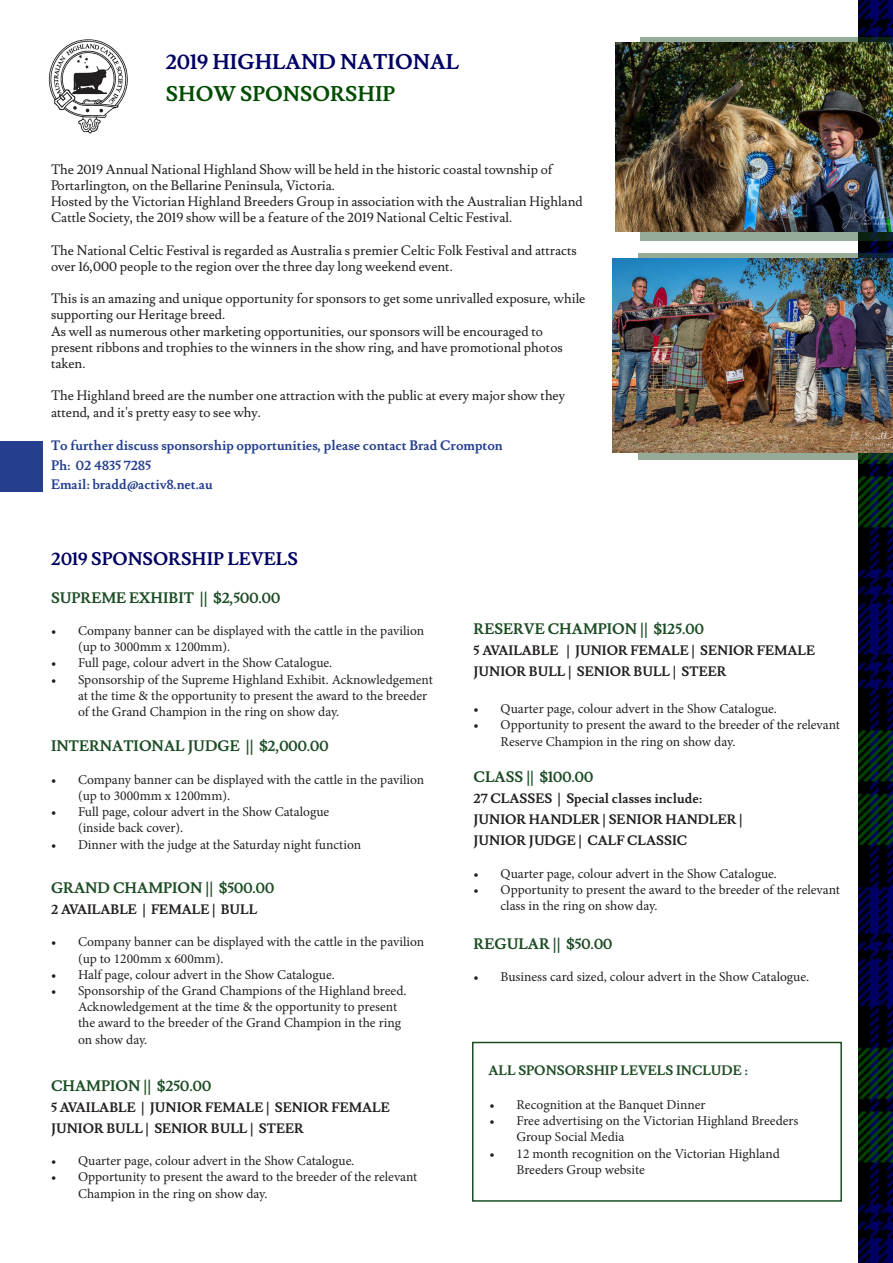
<style>
.page{position:relative;width:893px;height:1263px;background:#fff}
.page>*{position:absolute;margin:0;border:0;box-sizing:border-box;transform-origin:0 0}
.t1{font:700 21px "Lusitana";color:#000064}
.t2{font:700 21px "Lusitana";color:#004c00}
.t3{font:700 18px "Lusitana";color:#000064}
.t4{font:700 15px "Lusitana";color:#1c4c24}
.t5{font:13.5px/16.2px "Minion Pro";color:#231f20}
.t6{font:13.5px/16.2px "Lusitana";color:#231f20}
.t7{font:700 13.5px/21px "Lusitana";color:#231f20}
.t8{font:700 13.5px/19.5px "Lusitana";color:#253f8e}
.t9{font:700 13.5px "Lusitana";color:#1c4c24}
</style>
<div class="page">
<div style="left:0;top:441px;width:43px;height:50px;background:#253f8e"></div>
<img style="left:858px;top:0;width:35px;height:1263px">
<svg style="left:640px;top:38px;width:253px;height:203px;background:#798c7c"></svg>
<svg style="left:638px;top:254px;width:255px;height:206px;background:#829a88"></svg>
<img style="left:615px;top:43px;width:278px;height:188px">
<img style="left:612px;top:258px;width:281px;height:195px">
<svg style="left:49px;top:39px;width:79px;height:94px"></svg>
<div style="left:472px;top:1042px;width:370px;height:160px;background:#fff;border:2px solid #1c4c24"></div>
<p class="t1" style="left:166px;top:49px;width:295px">2019 HIGHLAND NATIONAL</p>
<p class="t2" style="left:166px;top:81px;width:231px">SHOW SPONSORSHIP</p>
<p class="t6" style="left:51px;top:161px;width:504px">The 2019 Annual National Highland Show will be held in the historic coastal township of<br>Portarlington, on the Bellarine Peninsula, Victoria.</p>
<p class="t6" style="left:51px;top:194px;width:533px">Hosted by the Victorian Highland Breeders Group in association with the Australian Highland<br>Cattle Society, the 2019 show will be a feature of the 2019 National Celtic Festival.</p>
<p class="t6" style="left:51px;top:242px;width:527px">The National Celtic Festival is regarded as Australia’s premier Celtic Folk Festival and attracts over 16,000 people to the region over the three day long weekend event.</p>
<p class="t6" style="left:51px;top:291px;width:536px">This is an amazing and unique opportunity for sponsors to get some unrivalled exposure, while supporting our Heritage breed.</p>
<p class="t6" style="left:51px;top:323px;width:513px">As well as numerous other marketing opportunities, our sponsors will be encouraged to present ribbons and trophies to the winners in the show ring, and have promotional photos taken.</p>
<p class="t6" style="left:51px;top:388px;width:516px">The Highland breed are the number one attraction with the public at every major show they attend, and it's pretty easy to see why.</p>
<p class="t8" style="left:51px;top:436px;width:453px">To further discuss sponsorship opportunities, please contact Brad Crompton<br>Ph: 02 4835 7285</p>
<p class="t8" style="left:51px;top:475px;width:163px">Email: bradd@activ8.net.au</p>
<p class="t3" style="left:51px;top:548px;width:248px">2019 SPONSORSHIP LEVELS</p>
<p class="t4" style="left:51px;top:588px;width:231px">SUPREME EXHIBIT || $2,500.00</p>
<p class="t5" style="left:78px;top:623px;width:348px;text-indent:-27px">• Company banner can be displayed with the cattle in the pavilion (up to 3000mm x 1200mm).</p>
<p class="t5" style="left:51px;top:655px;width:283px">• Full page, colour advert in the Show Catalogue.</p>
<p class="t5" style="left:78px;top:671px;width:356px;text-indent:-27px">• Sponsorship of the Supreme Highland Exhibit. Acknowledgement at the time &amp; the opportunity to present the award to the breeder of the Grand Champion in the ring on show day.</p>
<p class="t4" style="left:51px;top:737px;width:279px">INTERNATIONAL JUDGE || $2,000.00</p>
<p class="t5" style="left:78px;top:771px;width:348px;text-indent:-27px">• Company banner can be displayed with the cattle in the pavilion (up to 3000mm x 1200mm).</p>
<p class="t5" style="left:78px;top:804px;width:253px;text-indent:-27px">• Full page, colour advert in the Show Catalogue (inside back cover).</p>
<p class="t5" style="left:51px;top:836px;width:312px">• Dinner with the judge at the Saturday night function</p>
<p class="t4" style="left:51px;top:878px;width:225px">GRAND CHAMPION || $500.00</p>
<p class="t7" style="left:51px;top:899px;width:208px">2 AVAILABLE | FEMALE | BULL</p>
<p class="t5" style="left:78px;top:934px;width:348px;text-indent:-27px">• Company banner can be displayed with the cattle in the pavilion (up to 1200mm x 600mm).</p>
<p class="t5" style="left:51px;top:966px;width:285px">• Half page, colour advert in the Show Catalogue.</p>
<p class="t5" style="left:78px;top:982px;width:330px;text-indent:-27px">• Sponsorship of the Grand Champions of the Highland breed.<br>Acknowledgement at the time &amp; the opportunity to present the award to the breeder of the Grand Champion in the ring on show day.</p>
<p class="t4" style="left:51px;top:1076px;width:162px">CHAMPION || $250.00</p>
<p class="t7" style="left:51px;top:1097px;width:340px">5 AVAILABLE | JUNIOR FEMALE | SENIOR FEMALE</p>
<p class="t7" style="left:51px;top:1118px;width:254px">JUNIOR BULL | SENIOR BULL | STEER</p>
<p class="t5" style="left:51px;top:1153px;width:305px">• Quarter page, colour advert in the Show Catalogue.</p>
<p class="t5" style="left:78px;top:1169px;width:341px;text-indent:-27px">• Opportunity to present the award to the breeder of the relevant<br>Champion in the ring on show day.</p>
<p class="t4" style="left:474px;top:619px;width:232px">RESERVE CHAMPION || $125.00</p>
<p class="t7" style="left:474px;top:640px;width:343px">5 AVAILABLE | JUNIOR FEMALE | SENIOR FEMALE</p>
<p class="t7" style="left:474px;top:661px;width:254px">JUNIOR BULL | SENIOR BULL | STEER</p>
<p class="t5" style="left:474px;top:701px;width:305px">• Quarter page, colour advert in the Show Catalogue.</p>
<p class="t5" style="left:501px;top:717px;width:341px;text-indent:-27px">• Opportunity to present the award to the breeder of the relevant<br>Reserve Champion in the ring on show day.</p>
<p class="t4" style="left:474px;top:768px;width:121px">CLASS || $100.00</p>
<p class="t7" style="left:474px;top:789px;width:230px">27 CLASSES | Special classes include:</p>
<p class="t7" style="left:474px;top:810px;width:270px">JUNIOR HANDLER | SENIOR HANDLER |<br>JUNIOR JUDGE | CALF CLASSIC</p>
<p class="t5" style="left:474px;top:865px;width:305px">• Quarter page, colour advert in the Show Catalogue.</p>
<p class="t5" style="left:501px;top:882px;width:341px;text-indent:-27px">• Opportunity to present the award to the breeder of the relevant class in the ring on show day.</p>
<p class="t4" style="left:474px;top:934px;width:140px">REGULAR || $50.00</p>
<p class="t5" style="left:474px;top:969px;width:337px">• Business card sized, colour advert in the Show Catalogue.</p>
<p class="t9" style="left:488px;top:1062px;width:261px">ALL SPONSORSHIP LEVELS INCLUDE :</p>
<p class="t5" style="left:490px;top:1096px;width:218px">• Recognition at the Banquet Dinner</p>
<p class="t5" style="left:517px;top:1113px;width:283px;text-indent:-27px">• Free advertising on the Victorian Highland Breeders<br>Group Social Media</p>
<p class="t5" style="left:517px;top:1145px;width:265px;text-indent:-27px">• 12 month recognition on the Victorian Highland<br>Breeders Group website</p>
</div>
